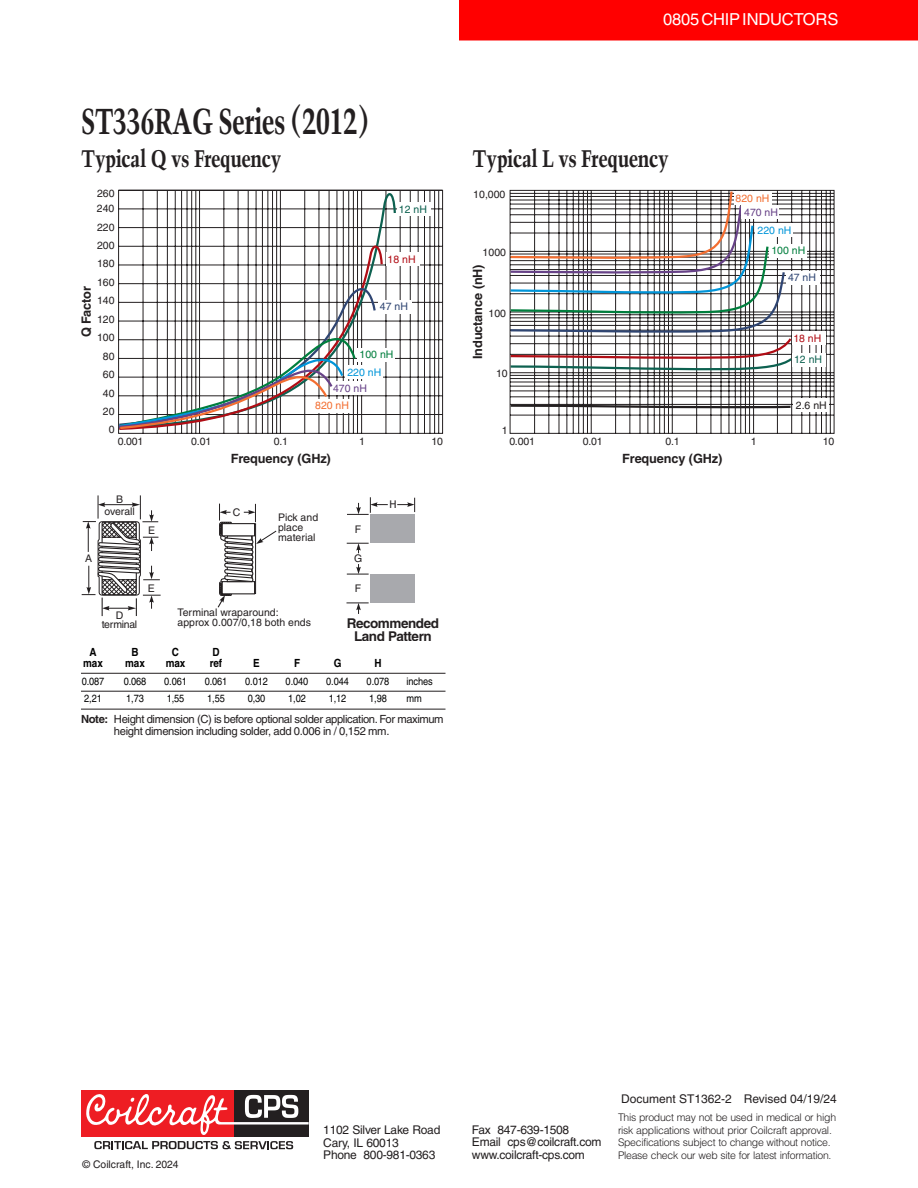
<style>
.page{position:relative;width:918px;height:1188px;background:#fff}
.page>*{position:absolute;margin:0;border:0;box-sizing:border-box;transform-origin:0 0}
.t1{font:700 condensed 36px "Trump Mediaeval";letter-spacing:-.02em;color:#231f20;scale:.9 1}
.t2{font:700 condensed 24px "Trump Mediaeval";letter-spacing:-.02em;color:#231f20}
.t3{font:16.5px "Helvetica";letter-spacing:-.01em;color:#fff}
.t4{font:700 13.5px/12.9px "Helvetica";letter-spacing:-.035em;color:#231f20;text-align:center}
.t5{font:700 12.75px "Helvetica";letter-spacing:-.01em;color:#231f20}
.t6{font:12px/12.5px "Helvetica";letter-spacing:-.02em;color:#231f20}
.t7{font:12px "Helvetica";color:#231f20}
.t8{font:11.25px/11.4px "Helvetica";letter-spacing:-.035em;color:#231f20}
.t9{font:700 11.25px "Helvetica";letter-spacing:-.01em;color:#000;scale:.88 1}
.t10{font:10.5px/10.4px "Helvetica";color:#231f20}
.t11{font:300 10.5px/12.5px "Helvetica";letter-spacing:-.03em;color:#231f20}
.t12{font:10.5px "Helvetica";letter-spacing:-.01em;color:#000;scale:.88 1}
.t13{font:10.5px "Helvetica";color:#f36e31}
.t14{font:10.5px "Helvetica";color:#674287}
.t15{font:10.5px "Helvetica";color:#0095d9}
.t16{font:10.5px "Helvetica";color:#007e3d}
.t17{font:10.5px/8.9px "Helvetica";letter-spacing:-.03em;color:#231f20;text-align:center}
.t18{font:10.5px "Helvetica";color:#2f4572}
.t19{font:10.5px "Helvetica";color:#b00d15}
.t20{font:10.5px "Helvetica";color:#0d6150}
.t21{font:10.5px "Tahoma";color:#231f20}
.s1{font-weight:700}
</style>
<div class="page">
<div style="left:459px;top:0;width:459px;height:40px;background:#f00"></div>
<div style="left:234px;top:1090px;width:75px;height:47px;background:#231f20"></div>
<div style="left:81px;top:1090px;width:153px;height:47px;background:#ee1d23"></div>
<svg style="left:86px;top:1094px;width:223px;height:41px"></svg>
<svg style="left:94px;top:1141px;width:199px;height:8px"></svg>
<svg style="left:118px;top:189px;width:325px;height:245px"></svg>
<div style="left:378px;top:300px;width:33px;height:14px;background:#fff"></div>
<div style="left:386px;top:252px;width:33px;height:14px;background:#fff"></div>
<div style="left:397px;top:202px;width:33px;height:14px;background:#fff"></div>
<svg style="left:118px;top:189px;width:279px;height:241px"></svg>
<svg style="left:118px;top:239px;width:266px;height:192px"></svg>
<svg style="left:118px;top:278px;width:259px;height:152px"></svg>
<svg style="left:509px;top:190px;width:326px;height:244px"></svg>
<svg style="left:509px;top:189px;width:285px;height:182px"></svg>
<svg style="left:509px;top:403px;width:284px;height:6px"></svg>
<div style="left:734px;top:191px;width:38px;height:14px;background:#fff"></div>
<div style="left:741px;top:205px;width:38px;height:14px;background:#fff"></div>
<div style="left:755px;top:223px;width:38px;height:14px;background:#fff"></div>
<div style="left:769px;top:244px;width:38px;height:14px;background:#fff"></div>
<div style="left:786px;top:271px;width:34px;height:14px;background:#fff"></div>
<div style="left:792px;top:331px;width:33px;height:14px;background:#fff"></div>
<div style="left:792px;top:353px;width:34px;height:14px;background:#fff"></div>
<div style="left:793px;top:398px;width:36px;height:14px;background:#fff"></div>
<svg style="left:346px;top:603px;width:23px;height:11px"></svg>
<svg style="left:347px;top:564px;width:22px;height:11px"></svg>
<svg style="left:347px;top:543px;width:22px;height:10px"></svg>
<svg style="left:347px;top:497px;width:41px;height:18px"></svg>
<svg style="left:397px;top:498px;width:18px;height:14px"></svg>
<div style="left:370px;top:514px;width:45px;height:29px;background:#a8a9ad"></div>
<div style="left:370px;top:574px;width:45px;height:29px;background:#a8a9ad"></div>
<svg style="left:82px;top:495px;width:79px;height:121px"></svg>
<svg style="left:217px;top:504px;width:60px;height:104px"></svg>
<hr style="left:81px;top:673px;width:365px;height:1px;background:#231f20">
<hr style="left:81px;top:691px;width:365px;height:1px;background:#231f20">
<hr style="left:81px;top:709px;width:365px;height:1px;background:#231f20">
<h1 class="t1" style="left:81px;top:99px;width:321px">ST336RAG Series (2012)</h1>
<h3 class="t3" style="left:663px;top:10px;width:177px">0805 CHIP INDUCTORS</h3>
<h2 class="t2" style="left:81px;top:144px;width:202px">Typical Q vs Frequency</h2>
<h2 class="t2" style="left:472px;top:144px;width:198px">Typical L vs Frequency</h2>
<p class="t10" style="left:97px;top:189px;width:19px">260</p>
<p class="t10" style="left:97px;top:203px;width:19px">240</p>
<p class="t10" style="left:97px;top:222px;width:19px">220</p>
<p class="t10" style="left:97px;top:240px;width:19px">200</p>
<p class="t10" style="left:97px;top:259px;width:19px">180</p>
<p class="t10" style="left:97px;top:277px;width:19px">160</p>
<p class="t5" style="left:79px;top:337px;width:53px;rotate:-90deg">Q Factor</p>
<p class="t10" style="left:97px;top:295px;width:19px">140</p>
<p class="t10" style="left:97px;top:314px;width:19px">120</p>
<p class="t10" style="left:97px;top:332px;width:19px">100</p>
<p class="t10" style="left:103px;top:351px;width:13px">80</p>
<p class="t10" style="left:103px;top:369px;width:13px">60</p>
<p class="t10" style="left:103px;top:388px;width:13px">40</p>
<p class="t10" style="left:103px;top:406px;width:13px">20</p>
<p class="t10" style="left:109px;top:425px;width:7px">0</p>
<p class="t20" style="left:399px;top:203px;width:30px">12 nH</p>
<p class="t19" style="left:388px;top:254px;width:30px">18 nH</p>
<p class="t18" style="left:380px;top:300px;width:30px">47 nH</p>
<p class="t16" style="left:360px;top:348px;width:35px">100 nH</p>
<p class="t15" style="left:347px;top:366px;width:35px">220 nH</p>
<p class="t14" style="left:333px;top:382px;width:35px">470 nH</p>
<p class="t13" style="left:315px;top:400px;width:35px">820 nH</p>
<p class="t10" style="left:473px;top:189px;width:34px">10,000</p>
<p class="t10" style="left:483px;top:247px;width:25px">1000</p>
<p class="t5" style="left:470px;top:359px;width:96px;rotate:-90deg">Inductance (nH)</p>
<p class="t10" style="left:489px;top:308px;width:19px">100</p>
<p class="t10" style="left:496px;top:369px;width:13px">10</p>
<p class="t10" style="left:502px;top:425px;width:7px">1</p>
<p class="t13" style="left:736px;top:192px;width:35px">820 nH</p>
<p class="t14" style="left:744px;top:206px;width:35px">470 nH</p>
<p class="t15" style="left:758px;top:224px;width:35px">220 nH</p>
<p class="t16" style="left:771px;top:244px;width:35px">100 nH</p>
<p class="t18" style="left:788px;top:272px;width:30px">47 nH</p>
<p class="t19" style="left:793px;top:333px;width:30px">18 nH</p>
<p class="t20" style="left:794px;top:354px;width:30px">12 nH</p>
<p class="t10" style="left:796px;top:400px;width:32px">2.6 nH</p>
<p class="t10" style="left:118px;top:436px;width:27px">0.001</p>
<p class="t10" style="left:191px;top:436px;width:21px">0.01</p>
<p class="t10" style="left:274px;top:436px;width:16px">0.1</p>
<p class="t10" style="left:359px;top:436px;width:7px">1</p>
<p class="t10" style="left:431px;top:436px;width:13px">10</p>
<p class="t5" style="left:231px;top:450px;width:102px">Frequency (GHz)</p>
<p class="t10" style="left:104px;top:494px;width:32px;line-height:11.6px;text-align:center">B overall</p>
<p class="t10" style="left:85px;top:553px;width:9px">A</p>
<p class="t17" style="left:102px;top:611px;width:37px">D terminal</p>
<p class="t10" style="left:233px;top:507px;width:9px">C</p>
<p class="t10" style="left:278px;top:512px;width:42px">Pick and place material</p>
<p class="t10" style="left:148px;top:525px;width:9px">E</p>
<p class="t10" style="left:355px;top:524px;width:8px">F</p>
<p class="t10" style="left:148px;top:583px;width:9px">E</p>
<p class="t10" style="left:354px;top:554px;width:10px">G</p>
<p class="t10" style="left:355px;top:583px;width:8px">F</p>
<p class="t21" style="left:389px;top:498px;width:9px">H</p>
<p class="t10" style="left:178px;top:607px;width:135px">Terminal wraparound: approx 0.007/0,18 both ends</p>
<p class="t4" style="left:347px;top:616px;width:94px">Recommended<br>Land Pattern</p>
<p class="t9" style="left:89px;top:645px;width:10px">A</p>
<p class="t9" style="left:131px;top:645px;width:10px">B</p>
<p class="t9" style="left:172px;top:645px;width:10px">C</p>
<p class="t9" style="left:212px;top:645px;width:10px">D</p>
<p class="t9" style="left:83px;top:656px;width:24px">max</p>
<p class="t9" style="left:125px;top:656px;width:24px">max</p>
<p class="t9" style="left:166px;top:656px;width:24px">max</p>
<p class="t9" style="left:210px;top:656px;width:16px">ref</p>
<p class="t9" style="left:253px;top:656px;width:9px">E</p>
<p class="t9" style="left:294px;top:656px;width:8px">F</p>
<p class="t9" style="left:334px;top:656px;width:10px">G</p>
<p class="t9" style="left:374px;top:656px;width:10px">H</p>
<p class="t12" style="left:82px;top:675px;width:27px">0.087</p>
<p class="t12" style="left:124px;top:675px;width:27px">0.068</p>
<p class="t12" style="left:164px;top:675px;width:27px">0.061</p>
<p class="t12" style="left:205px;top:675px;width:27px">0.061</p>
<p class="t12" style="left:245px;top:675px;width:27px">0.012</p>
<p class="t12" style="left:286px;top:675px;width:27px">0.040</p>
<p class="t12" style="left:326px;top:675px;width:27px">0.044</p>
<p class="t12" style="left:367px;top:675px;width:27px">0.078</p>
<p class="t12" style="left:406px;top:675px;width:31px">inches</p>
<p class="t12" style="left:84px;top:693px;width:22px">2,21</p>
<p class="t12" style="left:126px;top:693px;width:22px">1,73</p>
<p class="t12" style="left:167px;top:693px;width:22px">1,55</p>
<p class="t12" style="left:207px;top:693px;width:22px">1,55</p>
<p class="t12" style="left:248px;top:693px;width:22px">0,30</p>
<p class="t12" style="left:288px;top:693px;width:22px">1,02</p>
<p class="t12" style="left:329px;top:693px;width:22px">1,12</p>
<p class="t12" style="left:369px;top:693px;width:22px">1,98</p>
<p class="t12" style="left:406px;top:693px;width:19px">mm</p>
<p class="t8" style="left:114px;top:713px;width:331px;text-indent:-33px"><span class="s1">Note:</span> Height dimension (C) is before optional solder application. For maximum height dimension including solder, add 0.006 in / 0,152 mm.</p>
<p class="t10" style="left:509px;top:436px;width:27px">0.001</p>
<p class="t10" style="left:583px;top:436px;width:21px">0.01</p>
<p class="t10" style="left:665px;top:436px;width:16px">0.1</p>
<p class="t10" style="left:751px;top:436px;width:7px">1</p>
<p class="t10" style="left:823px;top:436px;width:13px">10</p>
<p class="t5" style="left:622px;top:450px;width:102px">Frequency (GHz)</p>
<p class="t7" style="left:621px;top:1092px;width:217px">Document ST1362-2 Revised 04/19/24</p>
<p class="t10" style="left:83px;top:1159px;width:98px">© Coilcraft, Inc. 2024</p>
<p class="t6" style="left:323px;top:1124px;width:119px">1102 Silver Lake Road<br>Cary, IL 60013<br>Phone 800-981-0363</p>
<p class="t6" style="left:472px;top:1123px;width:131px">Fax 847-639-1508<br>Email cps@coilcraft.com www.coilcraft-cps.com</p>
<p class="t11" style="left:618px;top:1111px;width:220px">This product may not be used in medical or high risk applications without prior Coilcraft approval.<br>Specifications subject to change without notice.<br>Please check our web site for latest information.</p>
</div>
